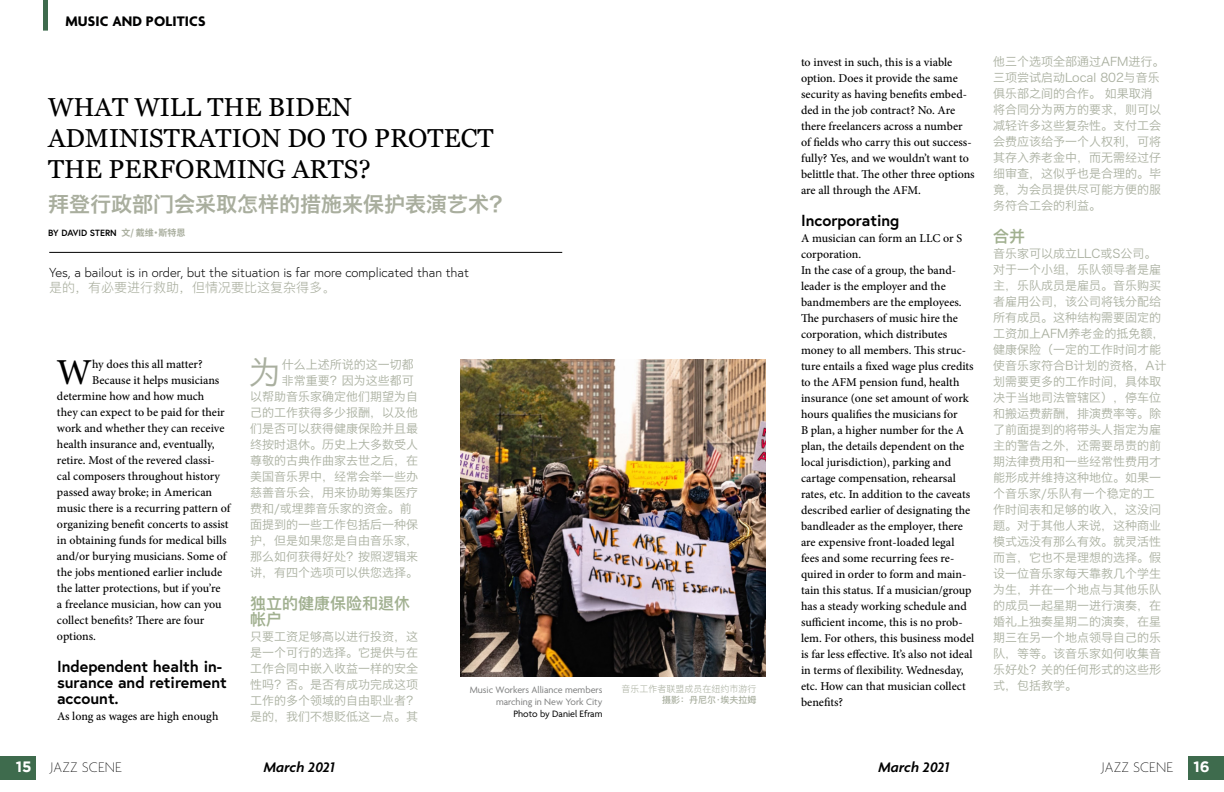
<style>
.page{position:relative;width:1224px;height:792px;background:#fff}
.page>*{position:absolute;margin:0;border:0;box-sizing:border-box;transform-origin:0 0}
.t1{font:500 36.6px "Minion Pro";color:#000}
.t2{font:32.9px "Hiragino Sans GB W3";color:#a9af9f}
.t3{font:26px/31.2px "Georgia";color:#000}
.t4{font:21px "Hiragino Sans GB W6";color:#a9ae9e}
.t5{font:700 16px/16px "Europa";color:#000}
.t6{font:600 16px/16px "Ping Fang TC";color:#a1b090}
.t7{font:100 15px "Agenda";letter-spacing:.01em;color:#000101}
.t8{font:italic 600 15px "Agenda";letter-spacing:.01em;color:#000}
.t9{font:700 15px "Agenda";letter-spacing:.01em;color:#000101}
.t10{font:700 15px "Gotham";color:#fff}
.t11{font:300 13px "Europa";color:#000}
.t12{font:300 13px "Ping Fang SC";color:#a9ae9e}
.t13{font:500 12px/16px "Minion Pro";color:#000}
.t14{font:12px/16px "Hiragino Sans GB W3";color:#a9af9f}
.t15{font:10px/12px "Agenda";color:#7f8080;text-align:right}
.t16{font:10px "Agenda";color:#000101}
.t17{font:700 9px "Europa";color:#000}
.t18{font:300 9px "Ping Fang SC";color:#a9af9f}
.t19{font:500 9px "Ping Fang SC";color:#a9af9f}
.s1{font-family:"Source Han Sans CN";color:#a9ae9e}
.s2{font-style:inherit}
</style>
<div class="page">
<img style="left:460px;top:359px;width:305px;height:317px">
<div style="left:0;top:756px;width:36px;height:24px;background:#3e6b4d"></div>
<div style="left:1188px;top:756px;width:36px;height:24px;background:#3e6b4d"></div>
<div style="left:43px;top:0;width:5px;height:31px;background:#3e6b4d"></div>
<hr style="left:49px;top:252px;width:513px;height:1px;background:#000101">
<p class="t9" style="left:65px;top:13px;width:142px">MUSIC AND POLITICS</p>
<h3 class="t3" style="left:48px;top:90px;width:447px">WHAT WILL THE BIDEN<br>ADMINISTRATION DO TO PROTECT<br>THE PERFORMING ARTS?</h3>
<h3 class="t4" style="left:48px;top:191px;width:463px">拜登行政部门会采取怎样的措施来保护表演艺术？</h3>
<p class="t17" style="left:48px;top:227px;width:139px">BY DAVID STERN <span class="s1">文/ 戴维·斯特恩</span></p>
<p class="t11" style="left:49px;top:264px;width:421px">Yes, a bailout is in order, but the situation is far more complicated than that</p>
<p class="t12" style="left:49px;top:280px;width:287px">是的，有必要进行救助，但情况要比这复杂得多。</p>
<h1 class="t1" style="left:56px;top:348px;width:37px">W</h1>
<p class="t13" style="left:92px;top:356px;width:112px">hy does this all matter?</p>
<p class="t13" style="left:92px;top:372px;width:129px">Because it helps musicians</p>
<p class="t13" style="left:57px;top:388px;width:149px">determine how and how much</p>
<p class="t13" style="left:57px;top:404px;width:169px">they can expect to be paid for their</p>
<p class="t13" style="left:57px;top:420px;width:169px">work and whether they can receive</p>
<p class="t13" style="left:57px;top:436px;width:159px">health insurance and, eventually,</p>
<p class="t13" style="left:57px;top:452px;width:159px">retire. Most of the revered classi-</p>
<p class="t13" style="left:57px;top:468px;width:165px">cal composers throughout history</p>
<p class="t13" style="left:57px;top:484px;width:157px">passed away broke; in American</p>
<p class="t13" style="left:57px;top:500px;width:175px">music there is a recurring pattern of</p>
<p class="t13" style="left:57px;top:516px;width:173px">organizing benefit concerts to assist</p>
<p class="t13" style="left:57px;top:532px;width:171px">in obtaining funds for medical bills</p>
<p class="t13" style="left:57px;top:548px;width:171px">and/or burying musicians. Some of</p>
<p class="t13" style="left:57px;top:564px;width:167px">the jobs mentioned earlier include</p>
<p class="t13" style="left:57px;top:580px;width:165px">the latter protections, but if you’re</p>
<p class="t13" style="left:57px;top:596px;width:166px">a freelance musician, how can you</p>
<p class="t13" style="left:57px;top:612px;width:149px">collect benefits? There are four</p>
<p class="t13" style="left:57px;top:628px;width:41px">options.</p>
<h3 class="t5" style="left:57px;top:658px;width:171px">Independent health in&shy;surance and retirement account.</h3>
<p class="t13" style="left:57px;top:708px;width:163px">As long as wages are high enough</p>
<h2 class="t2" style="left:249px;top:352px;width:34px">为</h2>
<p class="t14" style="left:282px;top:356px;width:133px">什么上述所说的这一切都</p>
<p class="t14" style="left:282px;top:372px;width:133px">非常重要？因为这些都可</p>
<p class="t14" style="left:250px;top:388px;width:169px">以帮助音乐家确定他们期望为自</p>
<p class="t14" style="left:250px;top:404px;width:169px">己的工作获得多少报酬，以及他</p>
<p class="t14" style="left:250px;top:420px;width:169px">们是否可以获得健康保险并且最</p>
<p class="t14" style="left:250px;top:436px;width:169px">终按时退休。历史上大多数受人</p>
<p class="t14" style="left:250px;top:452px;width:169px">尊敬的古典作曲家去世之后，在</p>
<p class="t14" style="left:250px;top:468px;width:169px">美国音乐界中，经常会举一些办</p>
<p class="t14" style="left:250px;top:484px;width:169px">慈善音乐会，用来协助筹集医疗</p>
<p class="t14" style="left:250px;top:500px;width:163px">费和/或埋葬音乐家的资金。前</p>
<p class="t14" style="left:250px;top:516px;width:169px">面提到的一些工作包括后一种保</p>
<p class="t14" style="left:250px;top:532px;width:169px">护，但是如果您是自由音乐家，</p>
<p class="t14" style="left:250px;top:548px;width:169px">那么如何获得好处？按照逻辑来</p>
<p class="t14" style="left:250px;top:564px;width:169px">讲，有四个选项可以供您选择。</p>
<h3 class="t6" style="left:250px;top:595px;width:161px">独立的健康保险和退休帐户</h3>
<p class="t14" style="left:250px;top:628px;width:169px;text-align:justify">只要工资足够高以进行投资，这是一个可行的选择。它提供与在工作合同中嵌入收益一样的安全性吗？否。是否有成功完成这项工作的多个领域的自由职业者？是的，我们不想贬低这一点。其</p>
<p class="t15" style="left:470px;top:685px;width:134px">Music Workers Alliance members marching in New York City</p>
<p class="t16" style="left:513px;top:709px;width:91px">Photo by Daniel Efram</p>
<p class="t18" style="left:622px;top:684px;width:136px">音乐工作者联盟成员在纽约市游行</p>
<p class="t19" style="left:662px;top:695px;width:96px">摄影：丹尼尔·埃夫拉姆</p>
<p class="t13" style="left:801px;top:54px;width:175px">to invest in such, this is a viable option. Does it provide the same security as having benefits embed&shy;ded in the job contract? No. Are there freelancers across a number of fields who carry this out success&shy;fully? Yes, and we wouldn’t want to belittle that. The other three options are all through the AFM.</p>
<h3 class="t5" style="left:801px;top:212px;width:100px">Incorporating</h3>
<p class="t13" style="left:801px;top:230px;width:175px">A musician can form an LLC or S corporation.<br>In the case of a group, the band&shy;leader is the employer and the bandmembers are the employees.<br>The purchasers of music hire the corporation, which distributes money to all members. This struc&shy;ture entails a fixed wage plus credits to the AFM pension fund, health insurance (one set amount of work hours qualifies the musicians for<br>B plan, a higher number for the A plan, the details dependent on the local jurisdiction), parking and cartage compensation, rehearsal rates, etc. In addition to the caveats described earlier of designating the bandleader as the employer, there are expensive front-loaded legal fees and some recurring fees re&shy;quired in order to form and main&shy;tain this status. If a musician/group has a steady working schedule and sufficient income, this is no prob&shy;lem. For others, this business model is far less effective. It’s also not ideal in terms of flexibility. Wednesday, etc. How can that musician collect benefits?</p>
<p class="t14" style="left:993px;top:53px;width:173px">他三个选项全部通过AFM进行。三项尝试启动Local 802与音乐俱乐部之间的合作。 如果取消将合同分为两方的要求，则可以减轻许多这些复杂性。支付工会会费应该给予一个人权利，可将其存入养老金中，而无需经过仔细审查，这似乎也是合理的。毕竟，为会员提供尽可能方便的服务符合工会的利益。</p>
<h3 class="t6" style="left:993px;top:228px;width:33px">合并</h3>
<p class="t14" style="left:993px;top:245px;width:175px">音乐家可以成立LLC或S公司。对于一个小组，乐队领导者是雇主，乐队成员是雇员。音乐购买者雇用公司，该公司将钱分配给所有成员。这种结构需要固定的工资加上AFM养老金的抵免额，健康保险（一定的工作时间才能使音乐家符合B计划的资格，A计划需要更多的工作时间，具体取决于当地司法管辖区），停车位和搬运费薪酬，排演费率等。除了前面提到的将带头人指定为雇主的警告之外，还需要昂贵的前期法律费用和一些经常性费用才能形成并维持这种地位。如果一个音乐家/乐队有一个稳定的工作时间表和足够的收入，这没问题。对于其他人来说，这种商业模式远没有那么有效。就灵活性而言，它也不是理想的选择。假设一位音乐家每天靠教几个学生为生，并在一个地点与其他乐队的成员一起星期一进行演奏，在婚礼上独奏星期二的演奏，在星期三在另一个地点领导自己的乐队，等等。该音乐家如何收集音乐好处？关的任何形式的这些形式，包括教学。</p>
<p class="t10" style="left:16px;top:758px;width:17px">15</p>
<p class="t7" style="left:50px;top:759px;width:73px">JAZZ SCENE</p>
<p class="t8" style="left:264px;top:759px;width:72px">M<span class="s2">arch</span> 2021</p>
<p class="t8" style="left:878px;top:759px;width:72px">M<span class="s2">arch</span> 2021</p>
<p class="t7" style="left:1102px;top:759px;width:73px">JAZZ SCENE</p>
<p class="t10" style="left:1193px;top:758px;width:18px">16</p>
</div>
